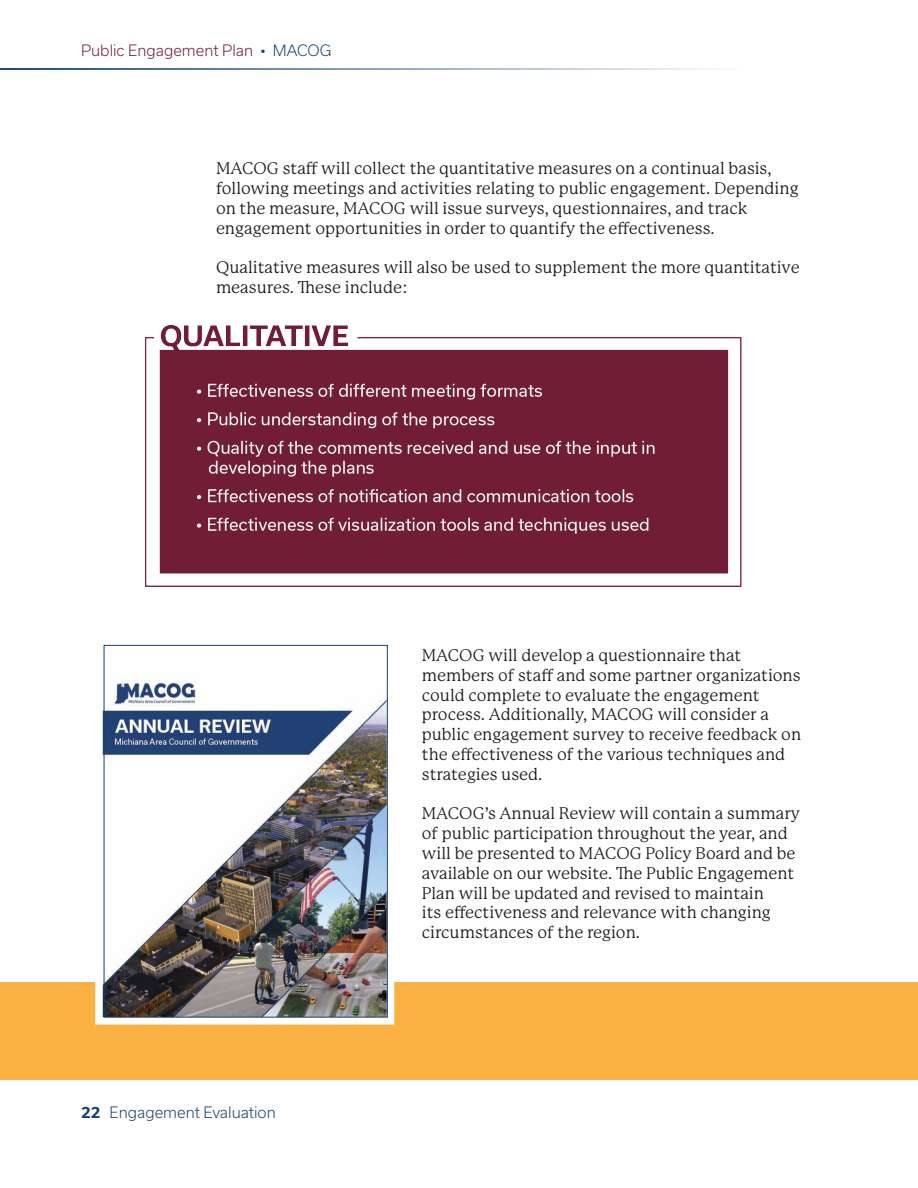
<style>
.page{position:relative;width:918px;height:1188px;background:#fff}
.page>*{position:absolute;margin:0;border:0;box-sizing:border-box;transform-origin:0 0}
.Body_Text{font:16.5px/19.8px "P22 Mackinac Pro";color:#231f20}
.t1{font:300 15px "Usual";color:#711b36}
.t2{font:300 15px "Usual";color:#144075}
.t3{font:700 15px "Usual";color:#144075}
.s1{color:#144075}
</style>
<div class="page">
<hr style="left:0;top:68px;width:808px;height:2px;background:#144075">
<img style="left:145px;top:325px;width:597px;height:262px">
<div style="left:0;top:983px;width:918px;height:97px;background:#fbb042"></div>
<img style="left:106px;top:676px;width:279px;height:340px">
<div style="left:95px;top:645px;width:299px;height:380px;border:8px solid #fff"></div>
<hr style="left:917px;top:397px;width:1px;height:586px;background:#144075">
<div style="left:104px;top:645px;width:284px;height:373px;border:1px solid #144075"></div>
<p class="t1" style="left:81px;top:42px;width:252px">Public Engagement Plan <span class="s1">• MACOG</span></p>
<p class="Body_Text" style="left:216px;top:159px;width:584px">MACOG staff will collect the quantitative measures on a continual basis, following meetings and activities relating to public engagement. Depending on the measure, MACOG will issue surveys, questionnaires, and track engagement opportunities in order to quantify the effectiveness.</p>
<p class="Body_Text" style="left:216px;top:258px;width:585px">Qualitative measures will also be used to supplement the more quantitative measures. These include:</p>
<p class="t3" style="left:81px;top:1104px;width:21px">22</p>
<p class="t2" style="left:110px;top:1104px;width:168px">Engagement Evaluation</p>
<p class="Body_Text" style="left:422px;top:646px;width:381px">MACOG will develop a questionnaire that members of staff and some partner organizations could complete to evaluate the engagement process. Additionally, MACOG will consider a public engagement survey to receive feedback on the effectiveness of the various techniques and strategies used.</p>
<p class="Body_Text" style="left:422px;top:804px;width:380px">MACOG’s Annual Review will contain a summary of public participation throughout the year, and will be presented to MACOG Policy Board and be available on our website. The Public Engagement Plan will be updated and revised to maintain<br>its effectiveness and relevance with changing circumstances of the region.</p>
</div>
